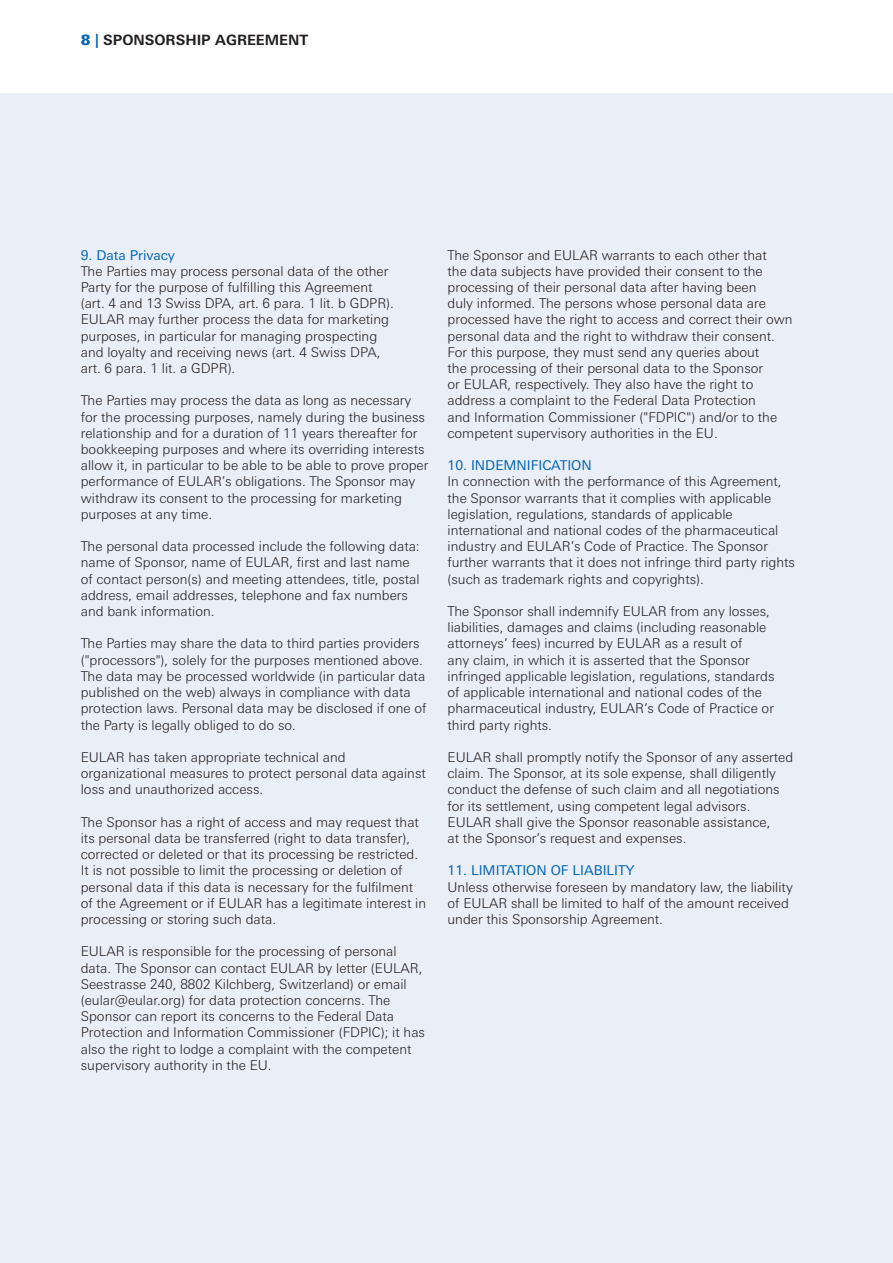
<style>
.page{position:relative;width:893px;height:1263px;background:#fff}
.page>*{position:absolute;margin:0;border:0;box-sizing:border-box;transform-origin:0 0}
.t1{font:700 14.25px "Univers Next Pro";color:#231f20}
.t2{font:300 13.5px/16.2px "Univers Next Pro";color:#231f20}
.t3{font:13.5px "Univers Next Pro";color:#0164b1}
.s1{font-weight:900;color:#0164b1}
.s2{color:#0164b1}
</style>
<div class="page">
<div style="left:0;top:94px;width:893px;height:1169px;background:#eaeef7"></div>
<p class="t1" style="left:81px;top:32px;width:229px"><span class="s1">8</span> <span class="s2">|</span> SPONSORSHIP AGREEMENT</p>
<p class="t3" style="left:81px;top:247px;width:96px">9. Data Privacy</p>
<p class="t2" style="left:81px;top:263px;width:315px">The Parties may process personal data of the other Party for the purpose of fulfilling this Agreement (art. 4 and 13 Swiss DPA, art. 6 para. 1 lit. b GDPR).<br>EULAR may further process the data for marketing purposes, in particular for managing prospecting and loyalty and receiving news (art. 4 Swiss DPA, art. 6 para. 1 lit. a GDPR).</p>
<p class="t2" style="left:81px;top:392px;width:349px">The Parties may process the data as long as necessary for the processing purposes, namely during the business relationship and for a duration of 11 years thereafter for bookkeeping purposes and where its overriding interests allow it, in particular to be able to be able to prove proper performance of EULAR’s obligations. The Sponsor may withdraw its consent to the processing for marketing purposes at any time.</p>
<p class="t2" style="left:81px;top:538px;width:340px">The personal data processed include the following data: name of Sponsor, name of EULAR, first and last name of contact person(s) and meeting attendees, title, postal address, email addresses, telephone and fax numbers and bank information.</p>
<p class="t2" style="left:81px;top:635px;width:347px">The Parties may share the data to third parties providers ("processors"), solely for the purposes mentioned above.<br>The data may be processed worldwide (in particular data published on the web) always in compliance with data protection laws. Personal data may be disclosed if one of the Party is legally obliged to do so.</p>
<p class="t2" style="left:81px;top:749px;width:347px">EULAR has taken appropriate technical and organizational measures to protect personal data against loss and unauthorized access.</p>
<p class="t2" style="left:81px;top:814px;width:347px">The Sponsor has a right of access and may request that its personal data be transferred (right to data transfer), corrected or deleted or that its processing be restricted.<br>It is not possible to limit the processing or deletion of personal data if this data is necessary for the fulfilment of the Agreement or if EULAR has a legitimate interest in processing or storing such data.</p>
<p class="t2" style="left:81px;top:943px;width:346px">EULAR is responsible for the processing of personal data. The Sponsor can contact EULAR by letter (EULAR, Seestrasse 240, 8802 Kilchberg, Switzerland) or email (eular@eular.org) for data protection concerns. The Sponsor can report its concerns to the Federal Data Protection and Information Commissioner (FDPIC); it has also the right to lodge a complaint with the competent supervisory authority in the EU.</p>
<p class="t2" style="left:448px;top:247px;width:347px">The Sponsor and EULAR warrants to each other that<br>the data subjects have provided their consent to the processing of their personal data after having been<br>duly informed. The persons whose personal data are processed have the right to access and correct their own personal data and the right to withdraw their consent.<br>For this purpose, they must send any queries about<br>the processing of their personal data to the Sponsor<br>or EULAR, respectively. They also have the right to address a complaint to the Federal Data Protection<br>and Information Commissioner ("FDPIC") and/or to the competent supervisory authorities in the EU.</p>
<p class="t3" style="left:448px;top:458px;width:146px">10. INDEMNIFICATION</p>
<p class="t2" style="left:448px;top:473px;width:349px">In connection with the performance of this Agreement, the Sponsor warrants that it complies with applicable legislation, regulations, standards of applicable international and national codes of the pharmaceutical industry and EULAR’s Code of Practice. The Sponsor further warrants that it does not infringe third party rights (such as trademark rights and copyrights).</p>
<p class="t2" style="left:448px;top:603px;width:328px">The Sponsor shall indemnify EULAR from any losses, liabilities, damages and claims (including reasonable attorneys’ fees) incurred by EULAR as a result of<br>any claim, in which it is asserted that the Sponsor infringed applicable legislation, regulations, standards of applicable international and national codes of the pharmaceutical industry, EULAR’s Code of Practice or third party rights.</p>
<p class="t2" style="left:448px;top:749px;width:347px">EULAR shall promptly notify the Sponsor of any asserted claim. The Sponsor, at its sole expense, shall diligently conduct the defense of such claim and all negotiations for its settlement, using competent legal advisors.<br>EULAR shall give the Sponsor reasonable assistance,<br>at the Sponsor’s request and expenses.</p>
<p class="t3" style="left:448px;top:863px;width:188px">11. LIMITATION OF LIABILITY</p>
<p class="t2" style="left:448px;top:878px;width:347px">Unless otherwise foreseen by mandatory law, the liability of EULAR shall be limited to half of the amount received under this Sponsorship Agreement.</p>
</div>
